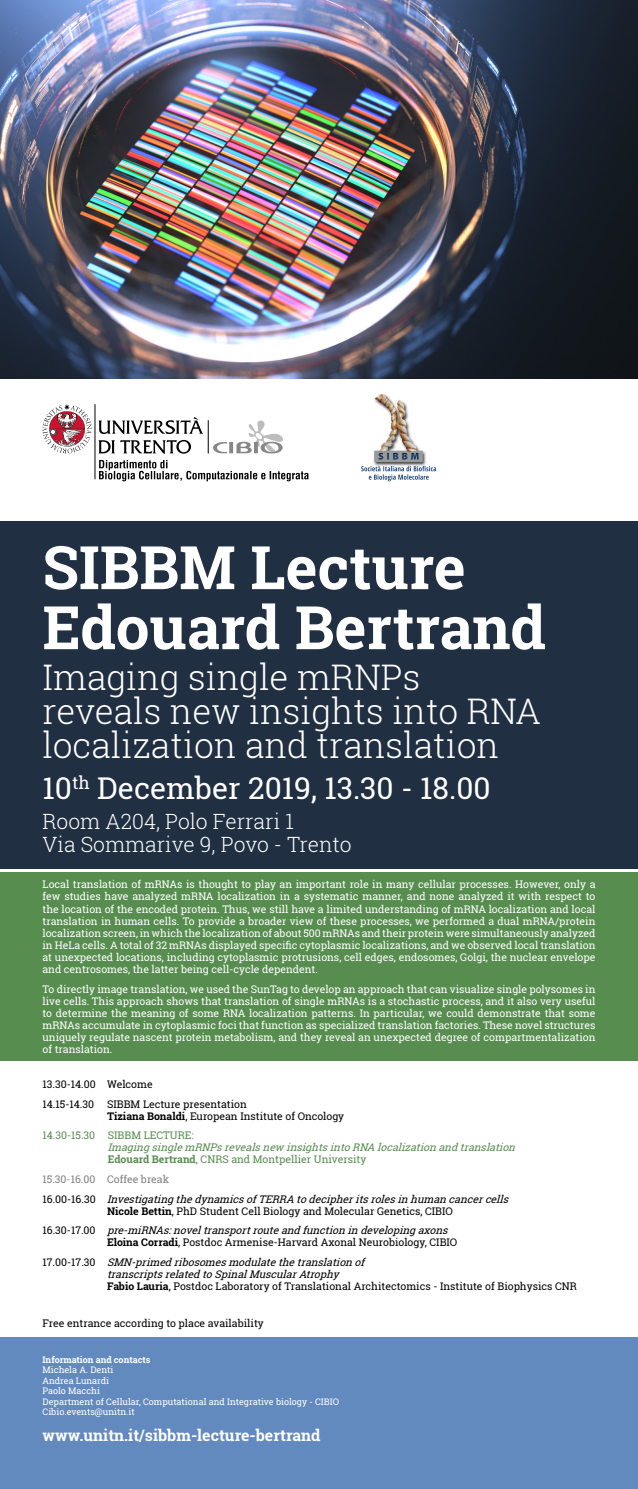
<style>
.page{position:relative;width:638px;height:1489px;background:#fff}
.page>*{position:absolute;margin:0;border:0;box-sizing:border-box;transform-origin:0 0}
.titolo_1{font:700 60px "Roboto Slab";color:#fff}
.titolo_2{font:300 35.25px/33.8px "Roboto Slab";color:#fff}
.titolo_3{font:30px "Roboto Slab";color:#fff}
.titolo_4{font:300 21px/22.5px "Roboto Slab";color:#fff}
.t1{font:700 15.75px "Roboto Slab";color:#fff}
.t2{font:10.5px/12.1px "Roboto Slab";color:#fff;text-align:justify}
.programma_0{font:italic 10.5px/12.1px "Roboto Slab";color:#000;text-align:center}
.programma_0-2{font:10.5px/12.1px "Roboto Slab";color:#000}
.programma{font:italic 10.5px/12.1px "Roboto Slab";color:#588d50}
.programma_0-3{font:10.5px "Roboto Slab";color:#808080}
.titoletto{font:9px/10.5px "Roboto Slab";color:#fff}
.s1{font-weight:700}
.s2{font-style:normal}
.s3{font-weight:700;font-style:normal}
.s4{font-style:italic}
</style>
<div class="page">
<div style="left:0;top:1337px;width:638px;height:151px;background:#638abf"></div>
<div style="left:0;top:872px;width:638px;height:188px;background:#588d50"></div>
<img style="left:0;top:0;width:638px;height:378px">
<div style="left:0;top:521px;width:638px;height:347px;background:#212f42"></div>
<img style="left:361px;top:394px;width:76px;height:88px">
<img style="left:361px;top:466px;width:69px;height:5px">
<img style="left:374px;top:474px;width:55px;height:5px">
<img style="left:378px;top:453px;width:41px;height:6px">
<svg style="left:43px;top:404px;width:49px;height:49px"></svg>
<svg style="left:98px;top:440px;width:93px;height:14px"></svg>
<svg style="left:98px;top:417px;width:105px;height:17px"></svg>
<hr style="left:95px;top:404px;width:1px;height:75px;background:#000">
<svg style="left:213px;top:420px;width:70px;height:33px"></svg>
<hr style="left:208px;top:420px;width:1px;height:33px;background:#000">
<svg style="left:99px;top:460px;width:209px;height:21px"></svg>
<p class="titolo_1" style="left:43px;top:526px;width:425px">SIBBM Lecture</p>
<p class="titolo_1" style="left:43px;top:586px;width:505px">Edouard Bertrand</p>
<p class="titolo_2" style="left:43px;top:660px;width:500px">Imaging single mRNPs reveals new insights into RNA localization and translation</p>
<p class="titolo_3" style="left:43px;top:767px;width:449px">10<sup>th</sup> December 2019, 13.30 - 18.00</p>
<p class="titolo_4" style="left:43px;top:809px;width:311px">Room A204, Polo Ferrari 1<br>Via Sommarive 9, Povo - Trento</p>
<p class="t2" style="left:43px;top:878px;width:554px">Local translation of mRNAs is thought to play an important role in many cellular processes. However, only a few studies have analyzed mRNA localization in a systematic manner, and none analyzed it with respect to the location of the encoded protein. Thus, we still have a limited understanding of mRNA localization and local translation in human cells. To provide a broader view of these processes, we performed a dual mRNA/protein localization screen, in which the localization of about 500 mRNAs and their protein were simultaneously analyzed in HeLa cells. A total of 32 mRNAs displayed specific cytoplasmic localizations, and we observed local translation at unexpected locations, including cytoplasmic protrusions, cell edges, endosomes, Golgi, the nuclear envelope and centrosomes, the latter being cell-cycle dependent.</p>
<p class="t2" style="left:43px;top:982px;width:554px">To directly image translation, we used the SunTag to develop an approach that can visualize single polysomes in live cells. This approach shows that translation of single mRNAs is a stochastic process, and it also very useful to determine the meaning of some RNA localization patterns. In particular, we could demonstrate that some mRNAs accumulate in cytoplasmic foci that function as specialized translation factories. These novel structures uniquely regulate nascent protein metabolism, and they reveal an unexpected degree of compartmentalization of translation.</p>
<p class="programma_0-2" style="left:43px;top:1077px;width:112px">13.30-14.00 Welcome</p>
<p class="programma_0-2" style="left:107px;top:1097px;width:239px;text-indent:-64px">14.15-14.30 SIBBM Lecture presentation<br><span class="s1">Tiziana Bonaldi</span>, European Institute of Oncology</p>
<p class="programma" style="left:108px;top:1129px;width:412px;text-indent:-65px"><span class="s2">14.30-15.30 SIBBM LECTURE:<br></span>ImagingsinglemRNPsrevealsnew insightsintoRNA localizationandtranslation<br><span class="s3">Edouard Bertrand</span><span class="s2">, CNRS and Montpellier University</span></p>
<p class="programma_0-3" style="left:43px;top:1171px;width:128px">15.30-16.00 Coffee break</p>
<p class="programma_0" style="left:43px;top:1192px;width:471px"><span class="s2">1 6 . 0 0 - 1 6 . 3 0</span> InvestigatingthedynamicsofTERRA todecipheritsrolesinhumancancercells<br><span class="s3">Nicole Bettin</span><span class="s2">, PhD Student Cell Biology and Molecular Genetics, CIBIO</span></p>
<p class="programma_0-2" style="left:107px;top:1224px;width:352px;text-indent:-64px">1 6 . 3 0 - 1 7 . 0 0 <span class="s4">pre-miRNAs:noveltransportrouteandfunctionindevelopingaxons<br></span><span class="s1">Eloina Corradi</span>, Postdoc Armenise-Harvard Axonal Neurobiology, CIBIO</p>
<p class="programma_0" style="left:107px;top:1255px;width:471px;text-align:left;text-indent:-64px"><span class="s2">1 7 . 0 0 - 1 7 . 3 0</span> SMN-primedribosomesmodulatethetranslationof transcriptsrelatedtoSpinalMuscularAtrophy<br><span class="s3">Fabio Lauria</span><span class="s2">, Postdoc Laboratory of Translational Architectomics - Institute of Biophysics CNR</span></p>
<p class="programma_0-2" style="left:43px;top:1316px;width:223px">Free entrance according to place availability</p>
<p class="titoletto" style="left:43px;top:1353px;width:298px"><span class="s1">Information and contacts<br></span>Michela A. Denti<br>Andrea Lunardi<br>Paolo Macchi<br>Department of Cellular, Computational and Integrative biology - CIBIO<br>Cibio.events@unitn.it</p>
<p class="t1" style="left:43px;top:1424px;width:279px">www.unitn.it/sibbm-lecture-bertrand</p>
</div>
